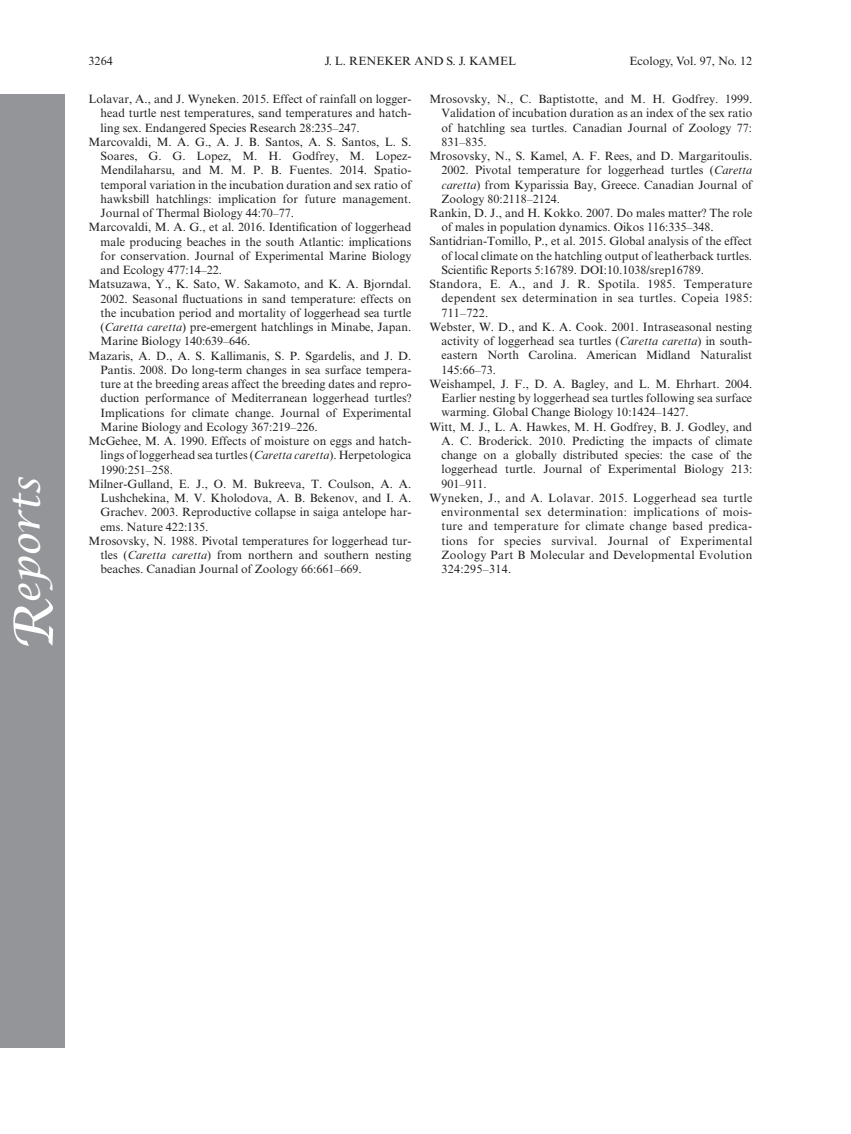
<style>
.page{position:relative;width:851px;height:1134px;background:#fff}
.page>*{position:absolute;margin:0;border:0;box-sizing:border-box;transform-origin:0 0}
.t1{font:italic 39px "Lucida Calligraphy";color:#fff}
.t2{font:12px "Times NRMT";color:#231f20}
.t3{font:12px "Times NRMT";letter-spacing:.025em;color:#231f20}
.t4{font:12px "Times NRMT";letter-spacing:.02em;color:#231f20}
.s1{font-size:54px}
.s2{font-style:italic}
</style>
<div class="page">
<div style="left:0;top:94px;width:65px;height:954px;background:#939598"></div>
<h1 class="t1" style="left:3px;top:651px;width:177px;rotate:-90deg"><span class="s1">R</span>eports</h1>
<p class="t2" style="left:89px;top:54px;width:25px">3264</p>
<p class="t2" style="left:325px;top:54px;width:193px">J. L. RENEKER AND S. J. KAMEL</p>
<p class="t2" style="left:629px;top:54px;width:124px">Ecology, Vol. 97, No. 12</p>
<p class="t2" style="left:88px;top:92px;width:324px">Lolavar, A., and J. Wyneken. 2015. Effect of rainfall on logger-</p>
<p class="t2" style="left:100px;top:106px;width:312px">head turtle nest temperatures, sand temperatures and hatch-</p>
<p class="t2" style="left:100px;top:121px;width:261px">ling sex. Endangered Species Research 28:235–247.</p>
<p class="t2" style="left:88px;top:135px;width:324px">Marcovaldi, M. A. G., A. J. B. Santos, A. S. Santos, L. S.</p>
<p class="t2" style="left:100px;top:149px;width:312px">Soares, G. G. Lopez, M. H. Godfrey, M. Lopez-</p>
<p class="t2" style="left:100px;top:163px;width:312px">Mendilaharsu, and M. M. P. B. Fuentes. 2014. Spatio-</p>
<p class="t2" style="left:100px;top:178px;width:312px">temporal variation in the incubation duration and sex ratio of</p>
<p class="t2" style="left:100px;top:192px;width:312px">hawksbill hatchlings: implication for future management.</p>
<p class="t2" style="left:100px;top:206px;width:195px">Journal of Thermal Biology 44:70–77.</p>
<p class="t2" style="left:88px;top:220px;width:324px">Marcovaldi, M. A. G., et al. 2016. Identification of loggerhead</p>
<p class="t2" style="left:100px;top:235px;width:312px">male producing beaches in the south Atlantic: implications</p>
<p class="t2" style="left:100px;top:249px;width:312px">for conservation. Journal of Experimental Marine Biology</p>
<p class="t2" style="left:100px;top:263px;width:123px">and Ecology 477:14–22.</p>
<p class="t2" style="left:88px;top:277px;width:324px">Matsuzawa, Y., K. Sato, W. Sakamoto, and K. A. Bjorndal.</p>
<p class="t2" style="left:100px;top:292px;width:312px">2002. Seasonal fluctuations in sand temperature: effects on</p>
<p class="t2" style="left:100px;top:306px;width:312px">the incubation period and mortality of loggerhead sea turtle</p>
<p class="t2" style="left:100px;top:320px;width:312px">(<span class="s2">Caretta caretta</span>) pre-emergent hatchlings in Minabe, Japan.</p>
<p class="t2" style="left:100px;top:334px;width:151px">Marine Biology 140:639–646.</p>
<p class="t2" style="left:88px;top:349px;width:324px">Mazaris, A. D., A. S. Kallimanis, S. P. Sgardelis, and J. D.</p>
<p class="t2" style="left:100px;top:363px;width:312px">Pantis. 2008. Do long-term changes in sea surface tempera-</p>
<p class="t2" style="left:100px;top:377px;width:312px">ture at the breeding areas affect the breeding dates and repro-</p>
<p class="t2" style="left:100px;top:391px;width:312px">duction performance of Mediterranean loggerhead turtles?</p>
<p class="t2" style="left:100px;top:406px;width:312px">Implications for climate change. Journal of Experimental</p>
<p class="t2" style="left:100px;top:420px;width:218px">Marine Biology and Ecology 367:219–226.</p>
<p class="t2" style="left:88px;top:434px;width:324px">McGehee, M. A. 1990. Effects of moisture on eggs and hatch-</p>
<p class="t2" style="left:100px;top:448px;width:312px">lings of loggerhead sea turtles (<span class="s2">Caretta caretta</span>). Herpetologica</p>
<p class="t2" style="left:100px;top:463px;width:74px">1990:251–258.</p>
<p class="t2" style="left:88px;top:477px;width:324px">Milner-Gulland, E. J., O. M. Bukreeva, T. Coulson, A. A.</p>
<p class="t2" style="left:100px;top:491px;width:312px">Lushchekina, M. V. Kholodova, A. B. Bekenov, and I. A.</p>
<p class="t2" style="left:100px;top:505px;width:312px">Grachev. 2003. Reproductive collapse in saiga antelope har-</p>
<p class="t2" style="left:100px;top:520px;width:109px">ems. Nature 422:135.</p>
<p class="t2" style="left:88px;top:534px;width:324px">Mrosovsky, N. 1988. Pivotal temperatures for loggerhead tur-</p>
<p class="t2" style="left:100px;top:548px;width:312px">tles (<span class="s2">Caretta caretta</span>) from northern and southern nesting</p>
<p class="t2" style="left:100px;top:562px;width:262px">beaches. Canadian Journal of Zoology 66:661–669.</p>
<p class="t2" style="left:429px;top:92px;width:324px">Mrosovsky, N., C. Baptistotte, and M. H. Godfrey. 1999.</p>
<p class="t2" style="left:441px;top:106px;width:312px">Validation of incubation duration as an index of the sex ratio</p>
<p class="t2" style="left:441px;top:121px;width:312px">of hatchling sea turtles. Canadian Journal of Zoology 77:</p>
<p class="t2" style="left:441px;top:135px;width:47px">831–835.</p>
<p class="t2" style="left:429px;top:149px;width:324px">Mrosovsky, N., S. Kamel, A. F. Rees, and D. Margaritoulis.</p>
<p class="t2" style="left:441px;top:163px;width:312px">2002. Pivotal temperature for loggerhead turtles (<span class="s2">Caretta</span></p>
<p class="t2" style="left:441px;top:178px;width:312px"><span class="s2">caretta</span>) from Kyparissia Bay, Greece. Canadian Journal of</p>
<p class="t2" style="left:441px;top:192px;width:120px">Zoology 80:2118–2124.</p>
<p class="t2" style="left:429px;top:206px;width:324px">Rankin, D. J., and H. Kokko. 2007. Do males matter? The role</p>
<p class="t2" style="left:441px;top:220px;width:274px">of males in population dynamics. Oikos 116:335–348.</p>
<p class="t2" style="left:429px;top:234px;width:324px">Santidrian-Tomillo, P., et al. 2015. Global analysis of the effect</p>
<p class="t2" style="left:441px;top:249px;width:312px">of local climate on the hatchling output of leatherback turtles.</p>
<p class="t2" style="left:441px;top:263px;width:264px">Scientific Reports 5:16789. DOI:10.1038/srep16789.</p>
<p class="t4" style="left:429px;top:277px;width:324px">Standora, E. A., and J. R. Spotila. 1985. Temperature</p>
<p class="t4" style="left:441px;top:291px;width:312px">dependent sex determination in sea turtles. Copeia 1985:</p>
<p class="t2" style="left:441px;top:306px;width:48px">711–722.</p>
<p class="t2" style="left:429px;top:320px;width:324px">Webster, W. D., and K. A. Cook. 2001. Intraseasonal nesting</p>
<p class="t2" style="left:441px;top:334px;width:312px">activity of loggerhead sea turtles (<span class="s2">Caretta caretta</span>) in south-</p>
<p class="t2" style="left:441px;top:348px;width:312px">eastern North Carolina. American Midland Naturalist</p>
<p class="t2" style="left:441px;top:363px;width:56px">145:66–73.</p>
<p class="t2" style="left:429px;top:377px;width:324px">Weishampel, J. F., D. A. Bagley, and L. M. Ehrhart. 2004.</p>
<p class="t2" style="left:441px;top:391px;width:312px">Earlier nesting by loggerhead sea turtles following sea surface</p>
<p class="t2" style="left:441px;top:405px;width:249px">warming. Global Change Biology 10:1424–1427.</p>
<p class="t2" style="left:429px;top:420px;width:324px">Witt, M. J., L. A. Hawkes, M. H. Godfrey, B. J. Godley, and</p>
<p class="t2" style="left:441px;top:434px;width:312px">A. C. Broderick. 2010. Predicting the impacts of climate</p>
<p class="t2" style="left:441px;top:448px;width:312px">change on a globally distributed species: the case of the</p>
<p class="t2" style="left:441px;top:462px;width:312px">loggerhead turtle. Journal of Experimental Biology 213:</p>
<p class="t2" style="left:441px;top:477px;width:47px">901–911.</p>
<p class="t3" style="left:429px;top:491px;width:324px">Wyneken, J., and A. Lolavar. 2015. Loggerhead sea turtle</p>
<p class="t3" style="left:441px;top:505px;width:312px">environmental sex determination: implications of mois-</p>
<p class="t3" style="left:441px;top:519px;width:312px">ture and temperature for climate change based predica-</p>
<p class="t3" style="left:441px;top:534px;width:312px">tions for species survival. Journal of Experimental</p>
<p class="t3" style="left:441px;top:548px;width:312px">Zoology Part B Molecular and Developmental Evolution</p>
<p class="t3" style="left:441px;top:562px;width:71px">324:295–314.</p>
</div>
